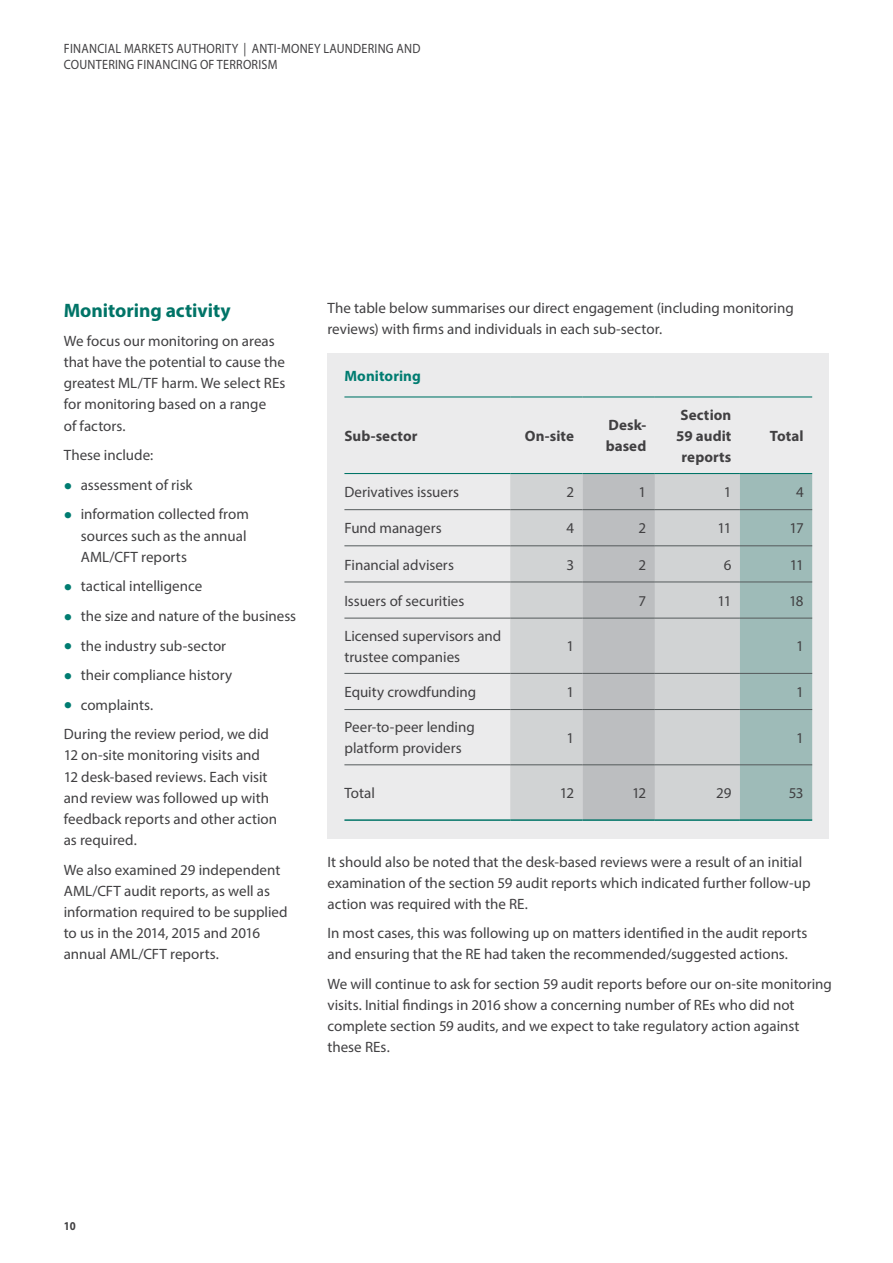
<style>
.page{position:relative;width:893px;height:1263px;background:#fff}
.page>*{position:absolute;margin:0;border:0;box-sizing:border-box;transform-origin:0 0}
.Body_Header_Green{font:700 19.5px "Myriad Pro";color:#007467}
.Body_Copy_10pt{font:15px/21.1px "Myriad Pro";color:#414042}
.Sub_header_-_Black_B{font:700 15px/21px "Myriad Pro";letter-spacing:.005em;color:#414042}
.Sub_header_-_Black_B-2{font:700 15px "Myriad Pro";letter-spacing:.005em;color:#007c71}
.t1{font:13.5px/16.2px "Myriad Pro";letter-spacing:.02em;color:#414042;scale:.9 1}
.t2{font:700 12px "Myriad Pro";color:#414042;scale:.9 1}
.s1{font-size:30px;color:#007c71}
</style>
<div class="page">
<div style="left:327px;top:353px;width:502px;height:485px;background:#ebebec"></div>
<div style="left:510px;top:474px;width:230px;height:345px;background:#d1d3d4"></div>
<div style="left:583px;top:474px;width:72px;height:345px;background:#bcbec0"></div>
<div style="left:740px;top:474px;width:72px;height:345px;background:#9ebbb8"></div>
<hr style="left:344px;top:396px;width:166px;height:1px;background:#007467">
<hr style="left:510px;top:396px;width:73px;height:1px;background:#007467">
<hr style="left:583px;top:396px;width:72px;height:1px;background:#007467">
<hr style="left:655px;top:396px;width:85px;height:1px;background:#007467">
<hr style="left:740px;top:396px;width:72px;height:1px;background:#007467">
<hr style="left:344px;top:473px;width:166px;height:1px;background:#007467">
<hr style="left:510px;top:473px;width:73px;height:1px;background:#007467">
<hr style="left:583px;top:473px;width:72px;height:1px;background:#007467">
<hr style="left:655px;top:473px;width:85px;height:1px;background:#007467">
<hr style="left:740px;top:473px;width:72px;height:1px;background:#007467">
<hr style="left:344px;top:509px;width:166px;height:1px;background:#545a5b">
<hr style="left:510px;top:509px;width:73px;height:1px;background:#545a5b">
<hr style="left:583px;top:509px;width:72px;height:1px;background:#545a5b">
<hr style="left:655px;top:509px;width:85px;height:1px;background:#545a5b">
<hr style="left:740px;top:509px;width:72px;height:1px;background:#545a5b">
<hr style="left:344px;top:545px;width:166px;height:1px;background:#545a5b">
<hr style="left:510px;top:545px;width:73px;height:1px;background:#545a5b">
<hr style="left:583px;top:545px;width:72px;height:1px;background:#545a5b">
<hr style="left:655px;top:545px;width:85px;height:1px;background:#545a5b">
<hr style="left:740px;top:545px;width:72px;height:1px;background:#545a5b">
<hr style="left:344px;top:582px;width:166px;height:1px;background:#545a5b">
<hr style="left:510px;top:582px;width:73px;height:1px;background:#545a5b">
<hr style="left:583px;top:582px;width:72px;height:1px;background:#545a5b">
<hr style="left:655px;top:582px;width:85px;height:1px;background:#545a5b">
<hr style="left:740px;top:582px;width:72px;height:1px;background:#545a5b">
<hr style="left:344px;top:618px;width:166px;height:1px;background:#545a5b">
<hr style="left:510px;top:618px;width:73px;height:1px;background:#545a5b">
<hr style="left:583px;top:618px;width:72px;height:1px;background:#545a5b">
<hr style="left:655px;top:618px;width:85px;height:1px;background:#545a5b">
<hr style="left:740px;top:618px;width:72px;height:1px;background:#545a5b">
<hr style="left:344px;top:673px;width:166px;height:1px;background:#545a5b">
<hr style="left:510px;top:673px;width:73px;height:1px;background:#545a5b">
<hr style="left:583px;top:673px;width:72px;height:1px;background:#545a5b">
<hr style="left:655px;top:673px;width:85px;height:1px;background:#545a5b">
<hr style="left:740px;top:673px;width:72px;height:1px;background:#545a5b">
<hr style="left:344px;top:709px;width:166px;height:1px;background:#545a5b">
<hr style="left:510px;top:709px;width:73px;height:1px;background:#545a5b">
<hr style="left:583px;top:709px;width:72px;height:1px;background:#545a5b">
<hr style="left:655px;top:709px;width:85px;height:1px;background:#545a5b">
<hr style="left:740px;top:709px;width:72px;height:1px;background:#545a5b">
<hr style="left:344px;top:819px;width:166px;height:2px;background:#007467">
<hr style="left:510px;top:819px;width:73px;height:2px;background:#007467">
<hr style="left:583px;top:819px;width:72px;height:2px;background:#007467">
<hr style="left:655px;top:819px;width:85px;height:2px;background:#007467">
<hr style="left:740px;top:819px;width:72px;height:2px;background:#007467">
<hr style="left:344px;top:764px;width:166px;height:1px;background:#545a5b">
<hr style="left:510px;top:764px;width:73px;height:1px;background:#545a5b">
<hr style="left:583px;top:764px;width:72px;height:1px;background:#545a5b">
<hr style="left:655px;top:764px;width:85px;height:1px;background:#545a5b">
<hr style="left:740px;top:764px;width:72px;height:1px;background:#545a5b">
<p class="t1" style="left:64px;top:40px;width:398px">FINANCIAL MARKETS AUTHORITY | ANTI-MONEY LAUNDERING AND<br>COUNTERING FINANCING OF TERRORISM</p>
<p class="Body_Header_Green" style="left:64px;top:297px;width:169px">Monitoring activity</p>
<p class="Body_Copy_10pt" style="left:64px;top:330px;width:223px">We focus our monitoring on areas that have the potential to cause the greatest ML/TF harm. We select REs for monitoring based on a range<br>of factors.</p>
<p class="Body_Copy_10pt" style="left:64px;top:444px;width:91px">These include:</p>
<p class="Body_Copy_10pt" style="left:64px;top:474px;width:130px"><span class="s1">•</span> assessment of risk</p>
<p class="Body_Copy_10pt" style="left:81px;top:504px;width:170px;text-indent:-17px"><span class="s1">•</span> information collected from sources such as the annual<br>AML/CFT reports</p>
<p class="Body_Copy_10pt" style="left:64px;top:575px;width:140px"><span class="s1">•</span> tactical intelligence</p>
<p class="Body_Copy_10pt" style="left:64px;top:605px;width:234px"><span class="s1">•</span> the size and nature of the business</p>
<p class="Body_Copy_10pt" style="left:64px;top:635px;width:164px"><span class="s1">•</span> the industry sub-sector</p>
<p class="Body_Copy_10pt" style="left:64px;top:664px;width:170px"><span class="s1">•</span> their compliance history</p>
<p class="Body_Copy_10pt" style="left:64px;top:694px;width:91px"><span class="s1">•</span> complaints.</p>
<p class="Body_Copy_10pt" style="left:64px;top:723px;width:215px">During the review period, we did<br>12 on-site monitoring visits and<br>12 desk-based reviews. Each visit and review was followed up with feedback reports and other action as required.</p>
<p class="Body_Copy_10pt" style="left:64px;top:859px;width:225px">We also examined 29 independent<br>AML/CFT audit reports, as well as information required to be supplied to us in the 2014, 2015 and 2016 annual AML/CFT reports.</p>
<p class="Body_Copy_10pt" style="left:327px;top:297px;width:468px">The table below summarises our direct engagement (including monitoring reviews) with firms and individuals in each sub-sector.</p>
<p class="Sub_header_-_Black_B-2" style="left:344px;top:366px;width:78px">Monitoring</p>
<p class="Sub_header_-_Black_B" style="left:344px;top:425px;width:75px">Sub-sector</p>
<p class="Sub_header_-_Black_B" style="left:525px;top:425px;width:51px">On-site</p>
<p class="Sub_header_-_Black_B" style="left:606px;top:414px;width:42px">Desk&shy;based</p>
<p class="Sub_header_-_Black_B" style="left:676px;top:404px;width:57px;text-align:center">Section<br>59 audit reports</p>
<p class="Sub_header_-_Black_B" style="left:770px;top:425px;width:35px">Total</p>
<p class="Body_Copy_10pt" style="left:344px;top:481px;width:116px">Derivatives issuers</p>
<p class="Body_Copy_10pt" style="left:566px;top:481px;width:9px">2</p>
<p class="Body_Copy_10pt" style="left:639px;top:481px;width:9px">1</p>
<p class="Body_Copy_10pt" style="left:724px;top:481px;width:9px">1</p>
<p class="Body_Copy_10pt" style="left:796px;top:481px;width:9px">4</p>
<p class="Body_Copy_10pt" style="left:344px;top:517px;width:99px">Fund managers</p>
<p class="Body_Copy_10pt" style="left:566px;top:517px;width:9px">4</p>
<p class="Body_Copy_10pt" style="left:639px;top:517px;width:9px">2</p>
<p class="Body_Copy_10pt" style="left:717px;top:517px;width:15px">11</p>
<p class="Body_Copy_10pt" style="left:789px;top:517px;width:16px">17</p>
<p class="Body_Copy_10pt" style="left:344px;top:554px;width:111px">Financial advisers</p>
<p class="Body_Copy_10pt" style="left:566px;top:554px;width:9px">3</p>
<p class="Body_Copy_10pt" style="left:639px;top:554px;width:9px">2</p>
<p class="Body_Copy_10pt" style="left:724px;top:554px;width:9px">6</p>
<p class="Body_Copy_10pt" style="left:790px;top:554px;width:15px">11</p>
<p class="Body_Copy_10pt" style="left:344px;top:590px;width:121px">Issuers of securities</p>
<p class="Body_Copy_10pt" style="left:639px;top:590px;width:9px">7</p>
<p class="Body_Copy_10pt" style="left:717px;top:590px;width:15px">11</p>
<p class="Body_Copy_10pt" style="left:789px;top:590px;width:16px">18</p>
<p class="Body_Copy_10pt" style="left:344px;top:625px;width:158px">Licensed supervisors and trustee companies</p>
<p class="Body_Copy_10pt" style="left:566px;top:635px;width:9px">1</p>
<p class="Body_Copy_10pt" style="left:796px;top:635px;width:9px">1</p>
<p class="Body_Copy_10pt" style="left:344px;top:681px;width:133px">Equity crowdfunding</p>
<p class="Body_Copy_10pt" style="left:566px;top:681px;width:9px">1</p>
<p class="Body_Copy_10pt" style="left:796px;top:681px;width:9px">1</p>
<p class="Body_Copy_10pt" style="left:344px;top:716px;width:132px">Peer-to-peer lending platform providers</p>
<p class="Body_Copy_10pt" style="left:566px;top:727px;width:9px">1</p>
<p class="Body_Copy_10pt" style="left:796px;top:727px;width:9px">1</p>
<p class="Body_Copy_10pt" style="left:344px;top:782px;width:32px">Total</p>
<p class="Body_Copy_10pt" style="left:560px;top:782px;width:16px">12</p>
<p class="Body_Copy_10pt" style="left:632px;top:782px;width:16px">12</p>
<p class="Body_Copy_10pt" style="left:716px;top:782px;width:17px">29</p>
<p class="Body_Copy_10pt" style="left:789px;top:782px;width:16px">53</p>
<p class="Body_Copy_10pt" style="left:327px;top:851px;width:485px">It should also be noted that the desk-based reviews were a result of an initial examination of the section 59 audit reports which indicated further follow-up action was required with the RE.</p>
<p class="Body_Copy_10pt" style="left:327px;top:922px;width:481px">In most cases, this was following up on matters identified in the audit reports and ensuring that the RE had taken the recommended/suggested actions.</p>
<p class="Body_Copy_10pt" style="left:327px;top:973px;width:506px">We will continue to ask for section 59 audit reports before our on-site monitoring visits. Initial findings in 2016 show a concerning number of REs who did not complete section 59 audits, and we expect to take regulatory action against these REs.</p>
<p class="t2" style="left:64px;top:1218px;width:15px">10</p>
</div>
